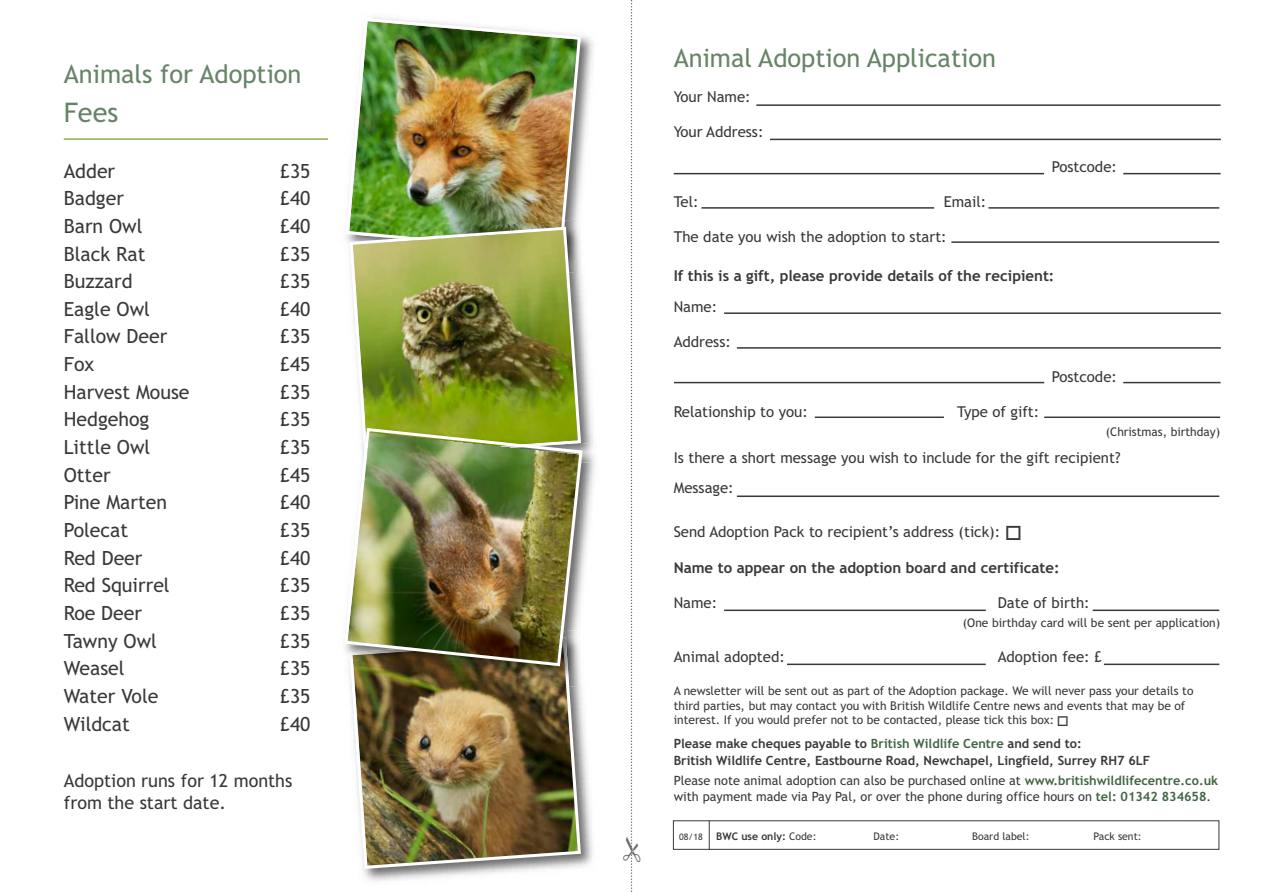
<style>
.page{position:relative;width:1263px;height:893px;background:#fff}
.page>*{position:absolute;margin:0;border:0;box-sizing:border-box;transform-origin:0 0}
.t1{font:27px "Trebuchet MS";color:#678468}
.t2{font:25.5px "Trebuchet MS";color:#678468}
.t3{font:19.5px "Trebuchet MS";color:#39383a}
.t4{font:18px/21.6px "Trebuchet MS";color:#39383a}
.t5{font:15px/30.8px "Trebuchet MS";color:#39383a}
.t6{font:700 15px "Trebuchet MS";color:#39383a}
.t7{font:12.75px/17px "Trebuchet MS";color:#39383a}
.t8{font:700 12.75px/17.4px "Trebuchet MS";color:#39383a}
.t9{font:12px/14.4px "Trebuchet MS";color:#39383a}
.t10{font:10.5px "Trebuchet MS";color:#39383a}
.t11{font:700 10.5px "Trebuchet MS";color:#39383a}
.t12{font:9px "Trebuchet MS";color:#39383a}
.s1{color:#416543}
.s2{font-weight:700;color:#416543}
.s3{font-weight:400}
</style>
<div class="page">
<div style="left:673px;top:820px;width:546px;height:30px;border:1px solid #39383a"></div>
<hr style="left:709px;top:820px;width:1px;height:30px;background:#39383a">
<hr style="left:64px;top:138px;width:264px;height:2px;background:#8bad54">
<hr style="left:770px;top:139px;width:451px;height:1px;background:#39383a">
<hr style="left:756px;top:104px;width:464px;height:2px;background:#39383a">
<hr style="left:674px;top:173px;width:370px;height:1px;background:#39383a">
<hr style="left:988px;top:207px;width:231px;height:2px;background:#39383a">
<hr style="left:737px;top:347px;width:484px;height:2px;background:#39383a">
<hr style="left:724px;top:312px;width:497px;height:2px;background:#39383a">
<hr style="left:674px;top:382px;width:370px;height:1px;background:#39383a">
<hr style="left:701px;top:207px;width:233px;height:2px;background:#39383a">
<hr style="left:1123px;top:173px;width:97px;height:1px;background:#39383a">
<hr style="left:1104px;top:664px;width:115px;height:1px;background:#39383a">
<hr style="left:787px;top:664px;width:199px;height:1px;background:#39383a">
<hr style="left:815px;top:416px;width:129px;height:2px;background:#39383a">
<hr style="left:951px;top:241px;width:268px;height:2px;background:#39383a">
<hr style="left:1093px;top:610px;width:126px;height:1px;background:#39383a">
<hr style="left:1123px;top:382px;width:97px;height:1px;background:#39383a">
<hr style="left:1044px;top:416px;width:176px;height:2px;background:#39383a">
<hr style="left:724px;top:610px;width:262px;height:1px;background:#39383a">
<hr style="left:737px;top:495px;width:482px;height:2px;background:#39383a">
<img style="left:582px;top:36px;width:11px;height:138px">
<img style="left:348px;top:17px;width:234px;height:202px">
<img style="left:363px;top:697px;width:230px;height:184px">
<img style="left:350px;top:687px;width:232px;height:183px">
<img style="left:583px;top:297px;width:9px;height:123px">
<img style="left:346px;top:219px;width:233px;height:23px">
<img style="left:357px;top:220px;width:208px;height:5px">
<img style="left:376px;top:221px;width:186px;height:4px">
<img style="left:348px;top:225px;width:235px;height:195px">
<img style="left:584px;top:478px;width:10px;height:85px">
<img style="left:350px;top:668px;width:232px;height:19px">
<img style="left:353px;top:668px;width:213px;height:18px">
<img style="left:361px;top:420px;width:234px;height:58px">
<img style="left:365px;top:420px;width:199px;height:6px">
<img style="left:344px;top:426px;width:240px;height:242px">
<svg style="left:630px;top:0;width:3px;height:892px"></svg>
<h2 class="t2" style="left:64px;top:59px;width:239px">Animals for Adoption</h2>
<h1 class="t1" style="left:64px;top:97px;width:56px">Fees</h1>
<h3 class="t3" style="left:64px;top:159px;width:53px">Adder</h3>
<h3 class="t3" style="left:280px;top:159px;width:32px">£35</h3>
<h3 class="t3" style="left:64px;top:187px;width:62px">Badger</h3>
<h3 class="t3" style="left:280px;top:187px;width:32px">£40</h3>
<h3 class="t3" style="left:64px;top:215px;width:80px">Barn Owl</h3>
<h3 class="t3" style="left:280px;top:215px;width:32px">£40</h3>
<h3 class="t3" style="left:64px;top:242px;width:83px">Black Rat</h3>
<h3 class="t3" style="left:280px;top:242px;width:32px">£35</h3>
<h3 class="t3" style="left:64px;top:270px;width:70px">Buzzard</h3>
<h3 class="t3" style="left:280px;top:270px;width:32px">£35</h3>
<h3 class="t3" style="left:64px;top:298px;width:88px">Eagle Owl</h3>
<h3 class="t3" style="left:280px;top:298px;width:32px">£40</h3>
<h3 class="t3" style="left:64px;top:325px;width:105px">Fallow Deer</h3>
<h3 class="t3" style="left:280px;top:325px;width:32px">£35</h3>
<h3 class="t3" style="left:64px;top:353px;width:32px">Fox</h3>
<h3 class="t3" style="left:280px;top:353px;width:32px">£45</h3>
<h3 class="t3" style="left:64px;top:381px;width:127px">Harvest Mouse</h3>
<h3 class="t3" style="left:280px;top:381px;width:32px">£35</h3>
<h3 class="t3" style="left:64px;top:408px;width:87px">Hedgehog</h3>
<h3 class="t3" style="left:280px;top:408px;width:32px">£35</h3>
<h3 class="t3" style="left:64px;top:436px;width:88px">Little Owl</h3>
<h3 class="t3" style="left:280px;top:436px;width:32px">£35</h3>
<h3 class="t3" style="left:64px;top:464px;width:48px">Otter</h3>
<h3 class="t3" style="left:280px;top:464px;width:32px">£45</h3>
<h3 class="t3" style="left:64px;top:491px;width:105px">Pine Marten</h3>
<h3 class="t3" style="left:280px;top:491px;width:32px">£40</h3>
<h3 class="t3" style="left:64px;top:519px;width:66px">Polecat</h3>
<h3 class="t3" style="left:280px;top:519px;width:32px">£35</h3>
<h3 class="t3" style="left:64px;top:547px;width:80px">Red Deer</h3>
<h3 class="t3" style="left:280px;top:547px;width:32px">£40</h3>
<h3 class="t3" style="left:64px;top:574px;width:107px">Red Squirrel</h3>
<h3 class="t3" style="left:280px;top:574px;width:32px">£35</h3>
<h3 class="t3" style="left:64px;top:602px;width:80px">Roe Deer</h3>
<h3 class="t3" style="left:280px;top:602px;width:32px">£35</h3>
<h3 class="t3" style="left:64px;top:629px;width:95px">Tawny Owl</h3>
<h3 class="t3" style="left:280px;top:629px;width:32px">£35</h3>
<h3 class="t3" style="left:64px;top:657px;width:62px">Weasel</h3>
<h3 class="t3" style="left:280px;top:657px;width:32px">£35</h3>
<h3 class="t3" style="left:64px;top:685px;width:96px">Water Vole</h3>
<h3 class="t3" style="left:280px;top:685px;width:32px">£35</h3>
<h3 class="t3" style="left:64px;top:712px;width:68px">Wildcat</h3>
<h3 class="t3" style="left:280px;top:712px;width:32px">£40</h3>
<h3 class="t4" style="left:64px;top:770px;width:230px">Adoption runs for 12 months from the start date.</h3>
<h2 class="t2" style="left:674px;top:43px;width:324px">Animal Adoption Application</h2>
<p class="t5" style="left:674px;top:81px;width:79px">Your Name:</p>
<p class="t5" style="left:674px;top:116px;width:91px">Your Address:</p>
<p class="t5" style="left:1052px;top:151px;width:67px">Postcode:</p>
<p class="t5" style="left:674px;top:186px;width:26px">Tel:</p>
<p class="t5" style="left:944px;top:186px;width:44px">Email:</p>
<p class="t5" style="left:674px;top:221px;width:275px">The date you wish the adoption to start:</p>
<p class="t6" style="left:674px;top:267px;width:382px">If this is a gift, please provide details of the recipient:</p>
<p class="t5" style="left:674px;top:291px;width:45px">Name:</p>
<p class="t5" style="left:674px;top:326px;width:59px">Address:</p>
<p class="t5" style="left:1052px;top:361px;width:67px">Postcode:</p>
<p class="t5" style="left:674px;top:396px;width:136px">Relationship to you:</p>
<p class="t5" style="left:957px;top:396px;width:84px">Type of gift:</p>
<p class="t9" style="left:1106px;top:425px;width:116px">(Christmas, birthday)</p>
<p class="t5" style="left:674px;top:442px;width:448px">Is there a short message you wish to include for the gift recipient?<br>Message:</p>
<p class="t5" style="left:674px;top:516px;width:350px">Send Adoption Pack to recipient’s address (tick): □</p>
<p class="t6" style="left:674px;top:559px;width:387px">Name to appear on the adoption board and certificate:</p>
<p class="t5" style="left:674px;top:588px;width:45px">Name:</p>
<p class="t5" style="left:998px;top:588px;width:93px">Date of birth:</p>
<p class="t9" style="left:963px;top:616px;width:259px">(One birthday card will be sent per application)</p>
<p class="t5" style="left:674px;top:642px;width:113px">Animal adopted:</p>
<p class="t5" style="left:998px;top:642px;width:106px">Adoption fee: £</p>
<p class="t9" style="left:674px;top:684px;width:521px">A newsletter will be sent out as part of the Adoption package. We will never pass your details to third parties, but may contact you with British Wildlife Centre news and events that may be of interest. If you would prefer not to be contacted, please tick this box:</p>
<p class="t8" style="left:674px;top:734px;width:478px">Please make cheques payable to <span class="s1">British Wildlife Centre</span> and send to:<br>British Wildlife Centre, Eastbourne Road, Newchapel, Lingfield, Surrey RH7 6LF</p>
<p class="t7" style="left:674px;top:772px;width:546px">Please note animal adoption can also be purchased online at <span class="s2">www.britishwildlifecentre.co.uk </span>with payment made via Pay Pal, or over the phone during office hours on <span class="s2">tel: 01342 834658</span>.</p>
<p class="t12" style="left:679px;top:831px;width:25px">08/18</p>
<p class="t11" style="left:716px;top:830px;width:102px">BWC use only: <span class="s3">Code:</span></p>
<p class="t10" style="left:873px;top:830px;width:27px">Date:</p>
<p class="t10" style="left:972px;top:830px;width:59px">Board label:</p>
<p class="t10" style="left:1093px;top:830px;width:50px">Pack sent:</p>
</div>
